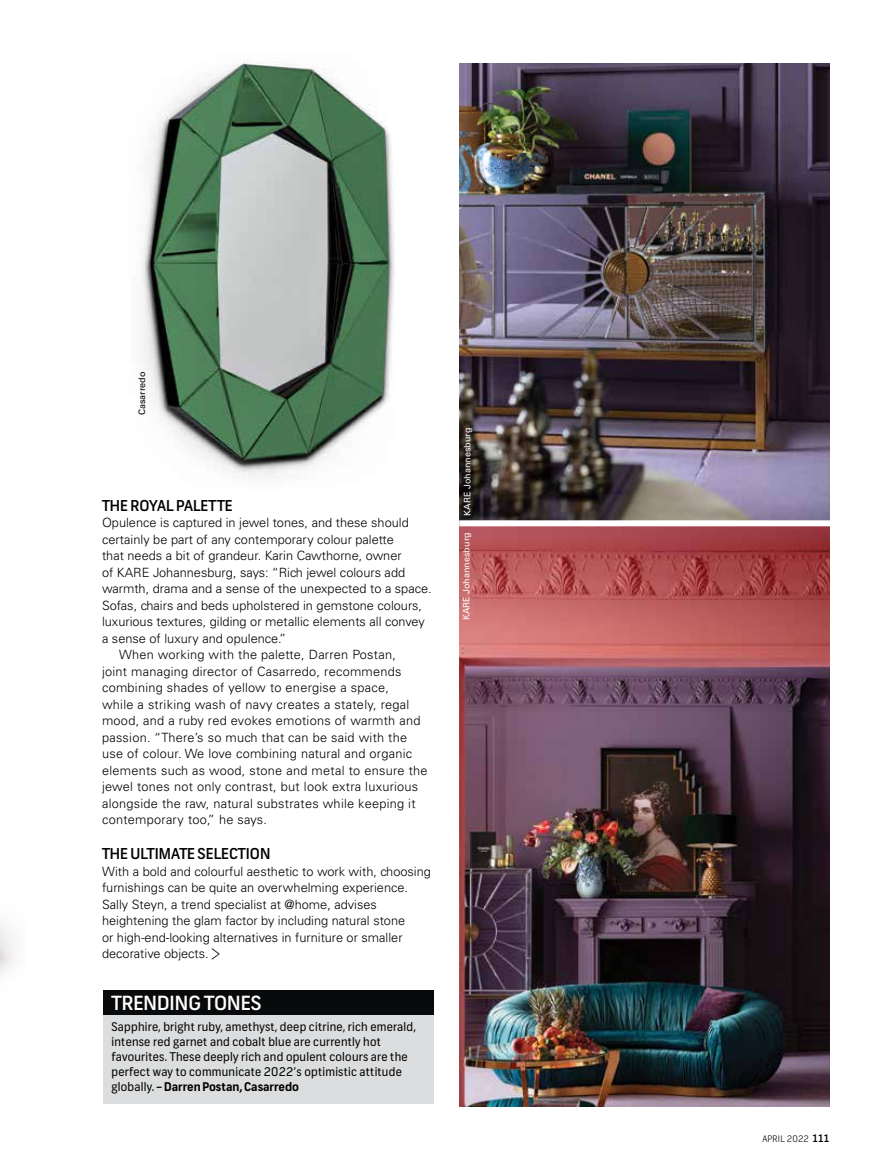
<style>
.page{position:relative;width:893px;height:1170px;background:#fff}
.page>*{position:absolute;margin:0;border:0;box-sizing:border-box;transform-origin:0 0}
.t1{font:500 19.5px "Frank";color:#fff}
.t2{font:500 15px "Frank";color:#000}
.t3{font:300 12.75px/16.5px "Univers LT Std";color:#000}
.t4{font:300 12.75px "Univers LT Std";letter-spacing:.02em;color:#000}
.t5{font:12px/15px "Frank";letter-spacing:.02em;color:#000}
.t6{font:9px "Univers LT Std";color:#fff}
.t7{font:300 9px "Frank";letter-spacing:.02em;color:#000}
.t8{font:9px "Univers LT Std";color:#000}
.s1{font-family:"Times New Roman";font-weight:400;font-size:24px}
.s2{font-weight:700}
.s3{font-weight:500;font-size:10.5px}
</style>
<div class="page">
<img style="left:459px;top:64px;width:370px;height:456px">
<div style="left:103px;top:999px;width:331px;height:104px;background:#dcddde"></div>
<div style="left:103px;top:990px;width:331px;height:24px;background:#090a0c"></div>
<img style="left:459px;top:526px;width:370px;height:580px">
<img style="left:142px;top:61px;width:253px;height:415px">
<div style="left:464px;top:429px;width:12px;height:90px;background:#000;opacity:.75"></div>
<p class="t8" style="left:137px;top:415px;width:45px;rotate:-90deg">Casarredo</p>
<p class="t2" style="left:102px;top:496px;width:132px">THE ROYAL PALETTE</p>
<p class="t3" style="left:102px;top:514px;width:308px">Opulence is captured in jewel tones, and these should</p>
<p class="t3" style="left:102px;top:531px;width:293px">certainly be part of any contemporary colour palette</p>
<p class="t3" style="left:102px;top:547px;width:301px">that needs a bit of grandeur. Karin Cawthorne, owner</p>
<p class="t3" style="left:102px;top:564px;width:305px">of KARE Johannesburg, says: “Rich jewel colours add</p>
<p class="t3" style="left:102px;top:580px;width:331px">warmth, drama and a sense of the unexpected to a space.</p>
<p class="t3" style="left:102px;top:597px;width:322px">Sofas, chairs and beds upholstered in gemstone colours,</p>
<p class="t3" style="left:102px;top:613px;width:324px">luxurious textures, gilding or metallic elements all convey</p>
<p class="t3" style="left:102px;top:630px;width:186px">a sense of luxury and opulence.”</p>
<p class="t4" style="left:119px;top:647px;width:278px">When working with the palette, Darren Postan,</p>
<p class="t4" style="left:102px;top:663px;width:301px">joint managing director of Casarredo, recommends</p>
<p class="t4" style="left:102px;top:680px;width:288px">combining shades of yellow to energise a space,</p>
<p class="t4" style="left:102px;top:696px;width:309px">while a striking wash of navy creates a stately, regal</p>
<p class="t4" style="left:102px;top:713px;width:320px">mood, and a ruby red evokes emotions of warmth and</p>
<p class="t4" style="left:102px;top:729px;width:307px">passion. “There’s so much that can be said with the</p>
<p class="t4" style="left:102px;top:746px;width:312px">use of colour. We love combining natural and organic</p>
<p class="t4" style="left:102px;top:762px;width:327px">elements such as wood, stone and metal to ensure the</p>
<p class="t4" style="left:102px;top:779px;width:318px">jewel tones not only contrast, but look extra luxurious</p>
<p class="t4" style="left:102px;top:795px;width:315px">alongside the raw, natural substrates while keeping it</p>
<p class="t4" style="left:102px;top:812px;width:166px">contemporary too,” he says.</p>
<p class="t2" style="left:102px;top:844px;width:170px">THE ULTIMATE SELECTION</p>
<p class="t3" style="left:102px;top:862px;width:330px">With a bold and colourful aesthetic to work with, choosing furnishings can be quite an overwhelming experience.<br>Sally Steyn, a trend specialist at @home, advises heightening the glam factor by including natural stone<br>or high-end-looking alternatives in furniture or smaller decorative objects. <span class="s1">&gt;</span></p>
<h1 class="t1" style="left:112px;top:991px;width:152px">TRENDING TONES</h1>
<p class="t5" style="left:112px;top:1019px;width:306px">Sapphire, bright ruby, amethyst, deep citrine, rich emerald, intense red garnet and cobalt blue are currently hot favourites. These deeply rich and opulent colours are the perfect way to communicate 2022’s optimistic attitude globally. <span class="s2">– Darren Postan, Casarredo</span></p>
<p class="t6" style="left:462px;top:516px;width:89px;rotate:-90deg">KARE Johannesburg</p>
<p class="t6" style="left:461px;top:620px;width:89px;rotate:-90deg">KARE Johannesburg</p>
<p class="t7" style="left:762px;top:1133px;width:68px">APRIL 2022 <span class="s3">111</span></p>
</div>
